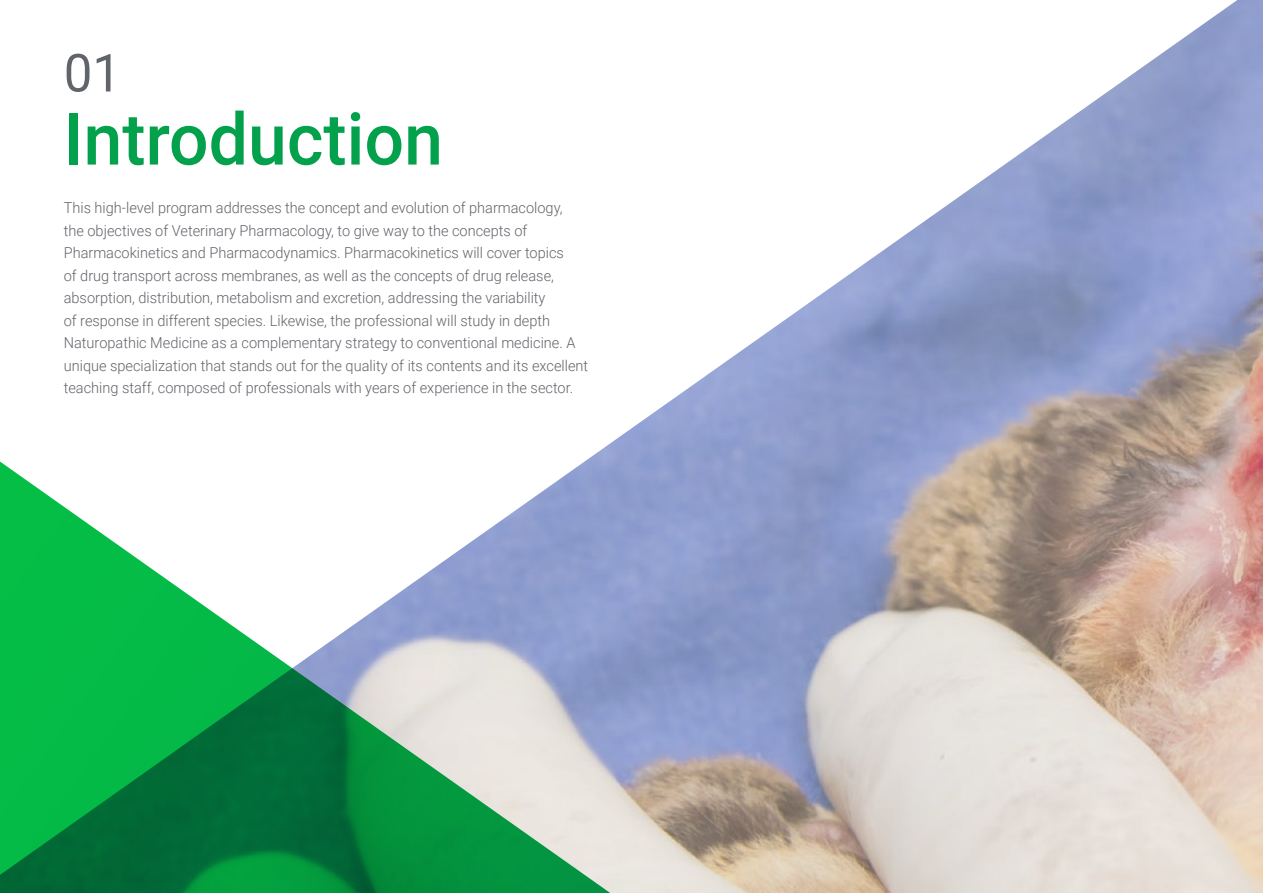
<style>
.page{position:relative;width:1263px;height:893px;background:#fff}
.page>*{position:absolute;margin:0;border:0;box-sizing:border-box;transform-origin:0 0}
.t1{font:500 72px "Roboto";color:#04a14d}
.t2{font:52.5px "Roboto";color:#61646a}
.t3{font:300 15px/22.5px "Roboto";color:#61646a}
</style>
<div class="page">
<img style="left:607px;top:0;width:656px;height:893px">
<svg style="left:0;top:446px;width:640px;height:447px"></svg>
<h2 class="t2" style="left:64px;top:36px;width:59px">01</h2>
<h1 class="t1" style="left:64px;top:89px;width:381px">Introduction</h1>
<p class="t3" style="left:64px;top:196px;width:526px">This high-level program addresses the concept and evolution of pharmacology,<br>the objectives of Veterinary Pharmacology, to give way to the concepts of Pharmacokinetics and Pharmacodynamics. Pharmacokinetics will cover topics<br>of drug transport across membranes, as well as the concepts of drug release, absorption, distribution, metabolism and excretion, addressing the variability<br>of response in different species. Likewise, the professional will study in depth Naturopathic Medicine as a complementary strategy to conventional medicine. A unique specialization that stands out for the quality of its contents and its excellent teaching staff, composed of professionals with years of experience in the sector.</p>
</div>
